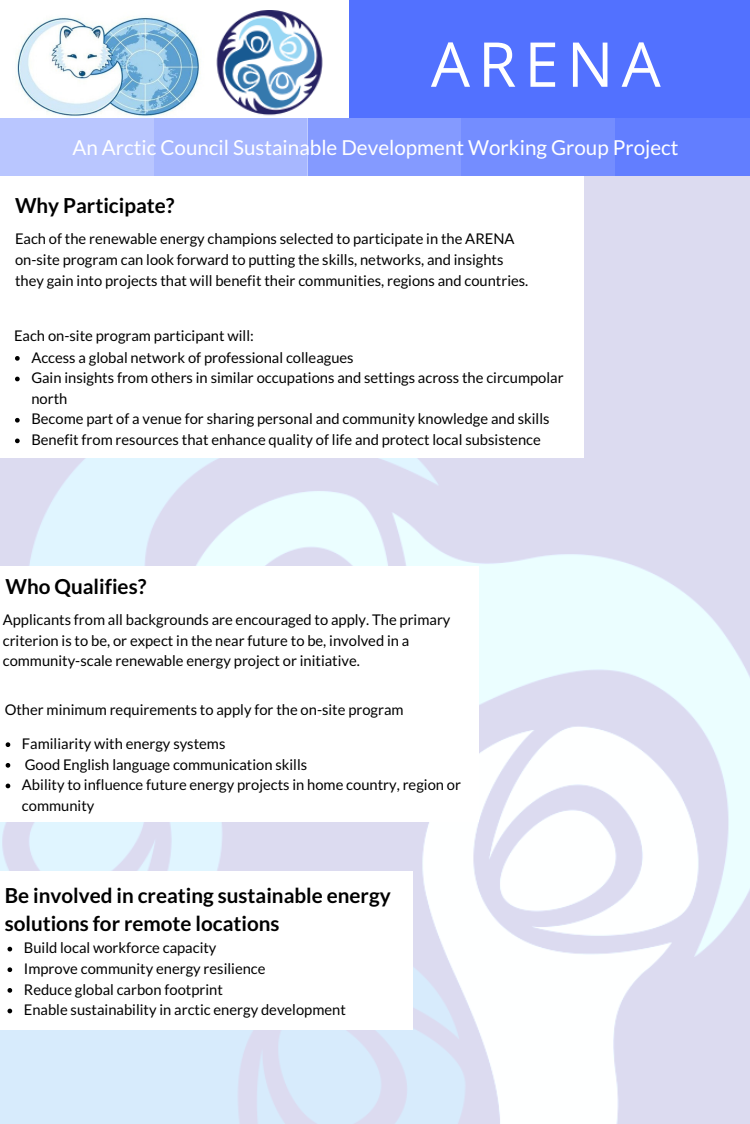
<style>
.page{position:relative;width:750px;height:1124px;background:#fff}
.page>*{position:absolute;margin:0;border:0;box-sizing:border-box;transform-origin:0 0}
.t1{font:700 94.38px "Open Sans";letter-spacing:.13em;color:#fff}
.t2{font:61.88px "Open Sans";letter-spacing:.13em;color:#fff}
.t3{font:700 20.62px/28.1px "Lato";color:#000}
.t4{font:20.62px "Lato";color:#fff}
.t5{font:14.75px/20.6px "Lato";color:#000}
</style>
<div class="page">
<svg style="left:15px;top:356px;width:5px;height:5px"></svg>
<svg style="left:15px;top:377px;width:5px;height:4px"></svg>
<svg style="left:15px;top:418px;width:5px;height:4px"></svg>
<svg style="left:15px;top:438px;width:5px;height:5px"></svg>
<svg style="left:6px;top:742px;width:4px;height:5px"></svg>
<svg style="left:6px;top:763px;width:4px;height:5px"></svg>
<svg style="left:6px;top:783px;width:4px;height:5px"></svg>
<svg style="left:8px;top:947px;width:4px;height:4px"></svg>
<svg style="left:8px;top:967px;width:4px;height:5px"></svg>
<svg style="left:8px;top:988px;width:4px;height:4px"></svg>
<svg style="left:8px;top:1008px;width:4px;height:5px"></svg>
<div style="left:0;top:0;width:750px;height:160px;background:#5271ff"></div>
<svg style="left:0;top:0;width:349px;height:119px;background:#cbdbe9"></svg>
<div style="left:154px;top:119px;width:153px;height:57px;background:#a7b7ff"></div>
<div style="left:461px;top:119px;width:154px;height:57px;background:#748dff"></div>
<div style="left:0;top:119px;width:154px;height:57px;background:#b9c6ff"></div>
<div style="left:308px;top:119px;width:153px;height:57px;background:#849aff"></div>
<div style="left:615px;top:119px;width:135px;height:57px;background:#627eff"></div>
<h1 class="t1" style="left:358px;top:-2px;width:372px">ARENA</h1>
<h2 class="t2" style="left:431px;top:21px;width:231px">ARENA</h2>
<h3 class="t4" style="left:72px;top:135px;width:608px">An Arctic Council Sustainable Development Working Group Project</h3>
<h3 class="t3" style="left:15px;top:190px;width:161px">Why Participate?</h3>
<p class="t5" style="left:15px;top:228px;width:515px">Each of the renewable energy champions selected to participate in the ARENA on-site program can look forward to putting the skills, networks, and insights they gain into projects that will benefit their communities, regions and countries.</p>
<p class="t5" style="left:14px;top:325px;width:241px">Each on-site program participant will:</p>
<p class="t5" style="left:31px;top:346px;width:534px">Access a global network of professional colleagues<br>Gain insights from others in similar occupations and settings across the circumpolar north<br>Become part of a venue for sharing personal and community knowledge and skills Benefit from resources that enhance quality of life and protect local subsistence</p>
<h3 class="t3" style="left:6px;top:572px;width:142px">Who Qualifies?</h3>
<p class="t5" style="left:3px;top:609px;width:449px">Applicants from all backgrounds are encouraged to apply. The primary criterion is to be, or expect in the near future to be, involved in a community-scale renewable energy project or initiative.</p>
<p class="t5" style="left:5px;top:699px;width:400px">Other minimum requirements to apply for the on-site program</p>
<p class="t5" style="left:22px;top:733px;width:441px">Familiarity with energy systems<br>Good English language communication skills<br>Ability to influence future energy projects in home country, region or community</p>
<h3 class="t3" style="left:5px;top:880px;width:388px">Be involved in creating sustainable energy solutions for remote locations</h3>
<p class="t5" style="left:24px;top:937px;width:324px">Build local workforce capacity<br>Improve community energy resilience<br>Reduce global carbon footprint<br>Enable sustainability in arctic energy development</p>
</div>
